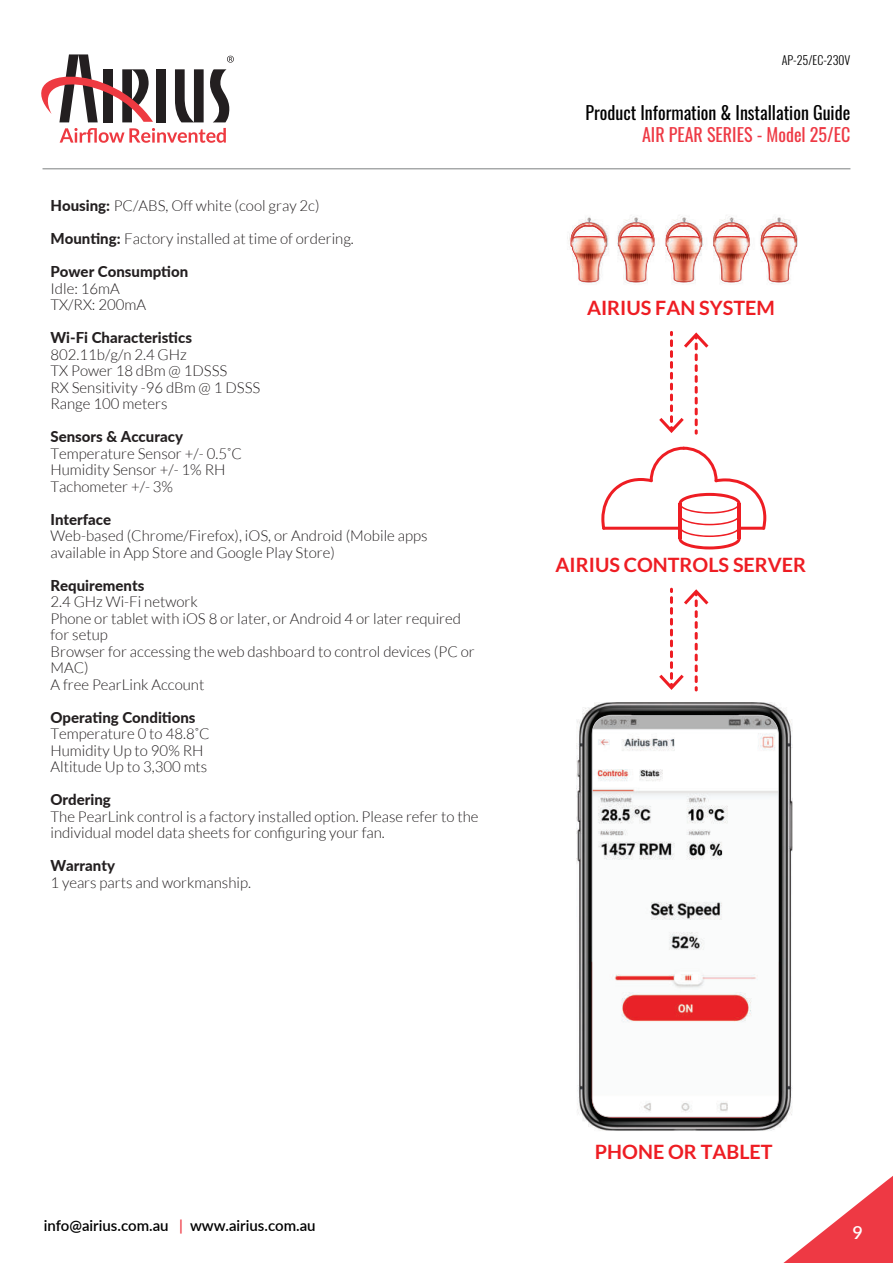
<style>
.page{position:relative;width:893px;height:1263px;background:#fff}
.page>*{position:absolute;margin:0;border:0;box-sizing:border-box;transform-origin:0 0}
.t1{font:700 19.8px "Lato";color:#ee1d23}
.t2{font:18px "Oswald";color:#000001}
.t3{font:18px "Oswald";color:#ee3944}
.t4{font:600 18px "Lato";color:#fff}
.t5{font:300 15px/16.5px "Lato";color:#231f20}
.t6{font:800 15px "Lato";color:#231f20}
.t7{font:600 15px "Lato";color:#000001}
.t8{font:300 12px "Oswald";color:#000001}
.s1{font-weight:800}
.s2{color:#ee3944}
</style>
<div class="page">
<svg style="left:783px;top:1176px;width:110px;height:87px"></svg>
<hr style="left:43px;top:168px;width:807px;height:1px;background:#7c7f81">
<div style="left:156px;top:69px;width:10px;height:53px;background:#231f20"></div>
<svg style="left:41px;top:54px;width:112px;height:68px"></svg>
<svg style="left:175px;top:69px;width:55px;height:53px"></svg>
<svg style="left:227px;top:56px;width:7px;height:7px"></svg>
<svg style="left:60px;top:128px;width:166px;height:15px"></svg>
<img style="left:577px;top:702px;width:216px;height:429px">
<svg style="left:592px;top:715px;width:187px;height:402px"></svg>
<img style="left:567px;top:215px;width:231px;height:70px">
<svg style="left:571px;top:222px;width:36px;height:60px"></svg>
<svg style="left:618px;top:222px;width:36px;height:60px"></svg>
<svg style="left:666px;top:222px;width:36px;height:60px"></svg>
<svg style="left:713px;top:222px;width:36px;height:60px"></svg>
<svg style="left:761px;top:222px;width:36px;height:60px"></svg>
<svg style="left:659px;top:331px;width:49px;height:104px"></svg>
<svg style="left:659px;top:588px;width:49px;height:103px"></svg>
<svg style="left:601px;top:447px;width:165px;height:102px"></svg>
<p class="t5" style="left:50px;top:198px;width:271px"><span class="s1">Housing:</span> PC/ABS, Off white (cool gray 2c)</p>
<p class="t5" style="left:50px;top:231px;width:305px"><span class="s1">Mounting:</span> Factory installed at time of ordering.</p>
<p class="t6" style="left:50px;top:260px;width:139px">Power Consumption</p>
<p class="t5" style="left:50px;top:281px;width:97px">Idle: 16mA<br>TX/RX: 200mA</p>
<p class="t6" style="left:50px;top:326px;width:143px">Wi-Fi Characteristics</p>
<p class="t5" style="left:50px;top:347px;width:211px">802.11b/g/n 2.4 GHz<br>TX Power 18 dBm @ 1DSSS<br>RX Sensitivity -96 dBm @ 1 DSSS<br>Range 100 meters</p>
<p class="t6" style="left:50px;top:431px;width:134px">Sensors &amp; Accuracy</p>
<p class="t5" style="left:50px;top:445px;width:193px">Temperature Sensor +/- 0.5˚C<br>Humidity Sensor +/- 1% RH<br>Tachometer +/- 3%</p>
<p class="t6" style="left:50px;top:513px;width:62px">Interface</p>
<p class="t5" style="left:50px;top:528px;width:379px">Web-based (Chrome/Firefox), iOS, or Android (Mobile apps available in App Store and Google Play Store)</p>
<p class="t6" style="left:50px;top:579px;width:95px">Requirements</p>
<p class="t5" style="left:50px;top:594px;width:426px">2.4 GHz Wi-Fi network<br>Phone or tablet with iOS 8 or later, or Android 4 or later required for setup<br>Browser for accessing the web dashboard to control devices (PC or<br>MAC)<br>A free PearLink Account</p>
<p class="t6" style="left:50px;top:706px;width:147px">Operating Conditions</p>
<p class="t5" style="left:50px;top:725px;width:161px">Temperature 0 to 48.8˚C<br>Humidity Up to 90% RH<br>Altitude Up to 3,300 mts</p>
<p class="t6" style="left:50px;top:788px;width:62px">Ordering</p>
<p class="t5" style="left:50px;top:809px;width:429px">The PearLink control is a factory installed option. Please refer to the individual model data sheets for configuring your fan.</p>
<p class="t6" style="left:50px;top:860px;width:66px">Warranty</p>
<p class="t5" style="left:50px;top:875px;width:202px">1 years parts and workmanship.</p>
<p class="t8" style="left:782px;top:54px;width:70px">AP-25/EC-230V</p>
<p class="t2" style="left:585px;top:106px;width:266px">Product Information &amp; Installation Guide</p>
<p class="t3" style="left:642px;top:127px;width:210px">AIR PEAR SERIES - Model 25/EC</p>
<h1 class="t1" style="left:587px;top:300px;width:189px">AIRIUS FAN SYSTEM</h1>
<h1 class="t1" style="left:556px;top:557px;width:252px">AIRIUS CONTROLS SERVER</h1>
<p class="t7" style="left:44px;top:1219px;width:273px">info@airius.com.au <span class="s2">|</span> www.airius.com.au</p>
<h1 class="t1" style="left:595px;top:1144px;width:179px">PHONE OR TABLET</h1>
<p class="t4" style="left:853px;top:1225px;width:12px">9</p>
</div>
